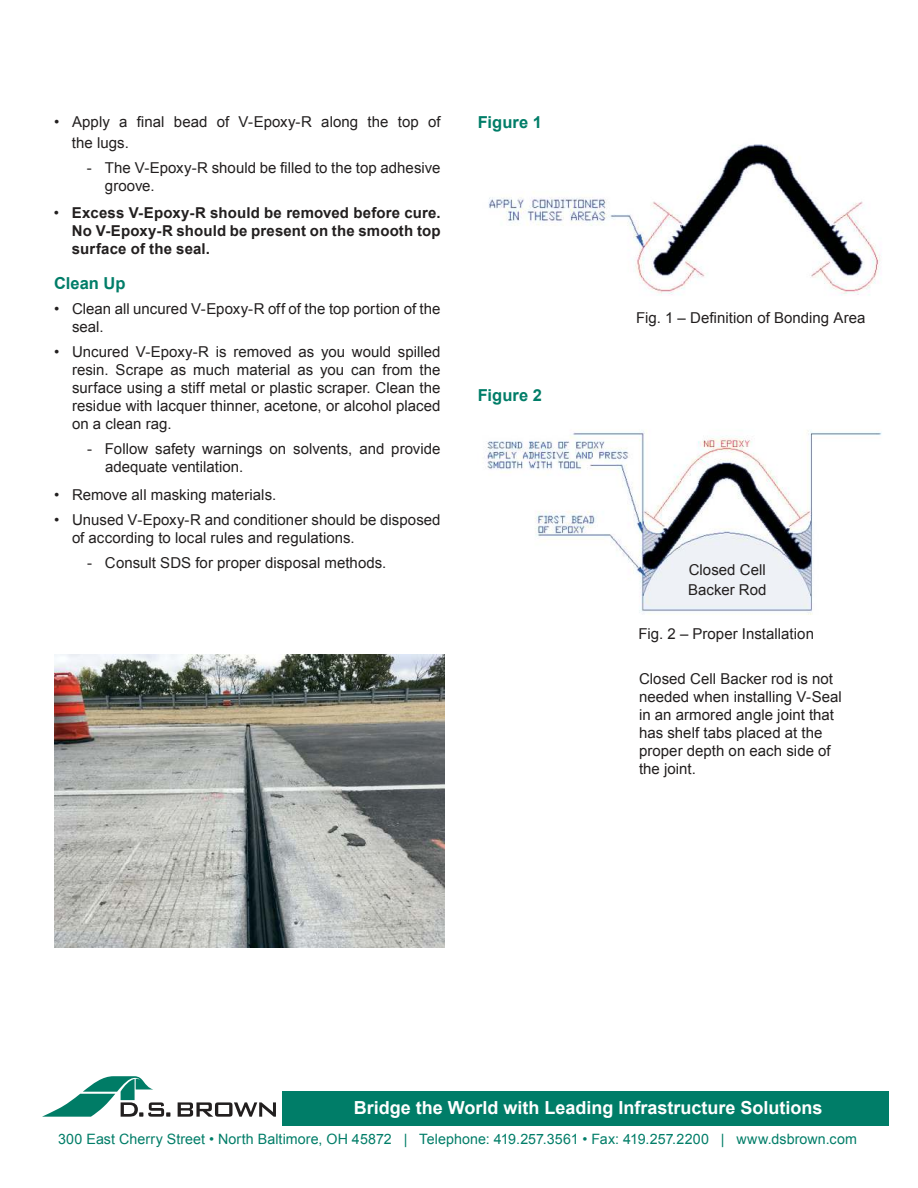
<style>
.page{position:relative;width:918px;height:1188px;background:#fff}
.page>*{position:absolute;margin:0;border:0;box-sizing:border-box;transform-origin:0 0}
.t1{font:700 18px "Arial";color:#fff}
.t2{font:700 16.5px "Arial";letter-spacing:.005em;color:#007d68}
.t3{font:15px/18px "Arial";letter-spacing:.005em;color:#221f1f}
.t4{font:700 15px/18px "Arial";letter-spacing:.01em;color:#221f1f;text-align:justify}
.t5{font:14.25px "Arial";letter-spacing:.005em;color:#007d68}
.s1{font-weight:400}
</style>
<div class="page">
<div style="left:282px;top:1092px;width:607px;height:34px;background:#007d68"></div>
<svg style="left:42px;top:1076px;width:128px;height:41px"></svg>
<svg style="left:178px;top:1102px;width:98px;height:15px"></svg>
<img style="left:488px;top:144px;width:392px;height:152px">
<img style="left:486px;top:430px;width:396px;height:185px">
<img style="left:54px;top:655px;width:391px;height:293px">
<p class="t3" style="left:72px;top:113px;width:370px;line-height:21px;text-indent:-18px">• Apply a final bead of V-Epoxy-R along the top of the lugs.</p>
<p class="t3" style="left:105px;top:159px;width:337px;text-indent:-18px">- The V-Epoxy-R should be filled to the top adhesive groove.</p>
<p class="t4" style="left:72px;top:205px;width:370px;text-indent:-18px"><span class="s1">•</span> Excess V-Epoxy-R should be removed before cure.<br>No V-Epoxy-R should be present on the smooth top surface of the seal.</p>
<p class="t2" style="left:54px;top:277px;width:73px">Clean Up</p>
<p class="t3" style="left:72px;top:302px;width:370px;text-indent:-18px">• Clean all uncured V-Epoxy-R off of the top portion of the seal.</p>
<p class="t3" style="left:72px;top:345px;width:370px;text-align:justify;text-indent:-18px">• Uncured V-Epoxy-R is removed as you would spilled resin. Scrape as much material as you can from the surface using a stiff metal or plastic scraper. Clean the residue with lacquer thinner, acetone, or alcohol placed on a clean rag.</p>
<p class="t3" style="left:105px;top:442px;width:337px;text-indent:-18px">- Follow safety warnings on solvents, and provide adequate ventilation.</p>
<p class="t3" style="left:54px;top:487px;width:224px">• Remove all masking materials.</p>
<p class="t3" style="left:72px;top:512px;width:370px;text-indent:-18px">• Unused V-Epoxy-R and conditioner should be disposed of according to local rules and regulations.</p>
<p class="t3" style="left:87px;top:555px;width:301px">- Consult SDS for proper disposal methods.</p>
<p class="t2" style="left:478px;top:116px;width:66px">Figure 1</p>
<p class="t2" style="left:478px;top:389px;width:66px">Figure 2</p>
<p class="t3" style="left:636px;top:309px;width:231px">Fig. 1 – Definition of Bonding Area</p>
<p class="t3" style="left:688px;top:561px;width:80px;line-height:19.6px">Closed Cell<br>Backer Rod</p>
<p class="t3" style="left:638px;top:626px;width:177px">Fig. 2 – Proper Installation</p>
<p class="t3" style="left:639px;top:671px;width:204px">Closed Cell Backer rod is not needed when installing V-Seal in an armored angle joint that has shelf tabs placed at the proper depth on each side of the joint.</p>
<p class="t1" style="left:354px;top:1101px;width:470px">Bridge the World with Leading Infrastructure Solutions</p>
<p class="t5" style="left:58px;top:1134px;width:800px">300 East Cherry Street • North Baltimore, OH 45872 | Telephone: 419.257.3561 • Fax: 419.257.2200 | www.dsbrown.com</p>
</div>
